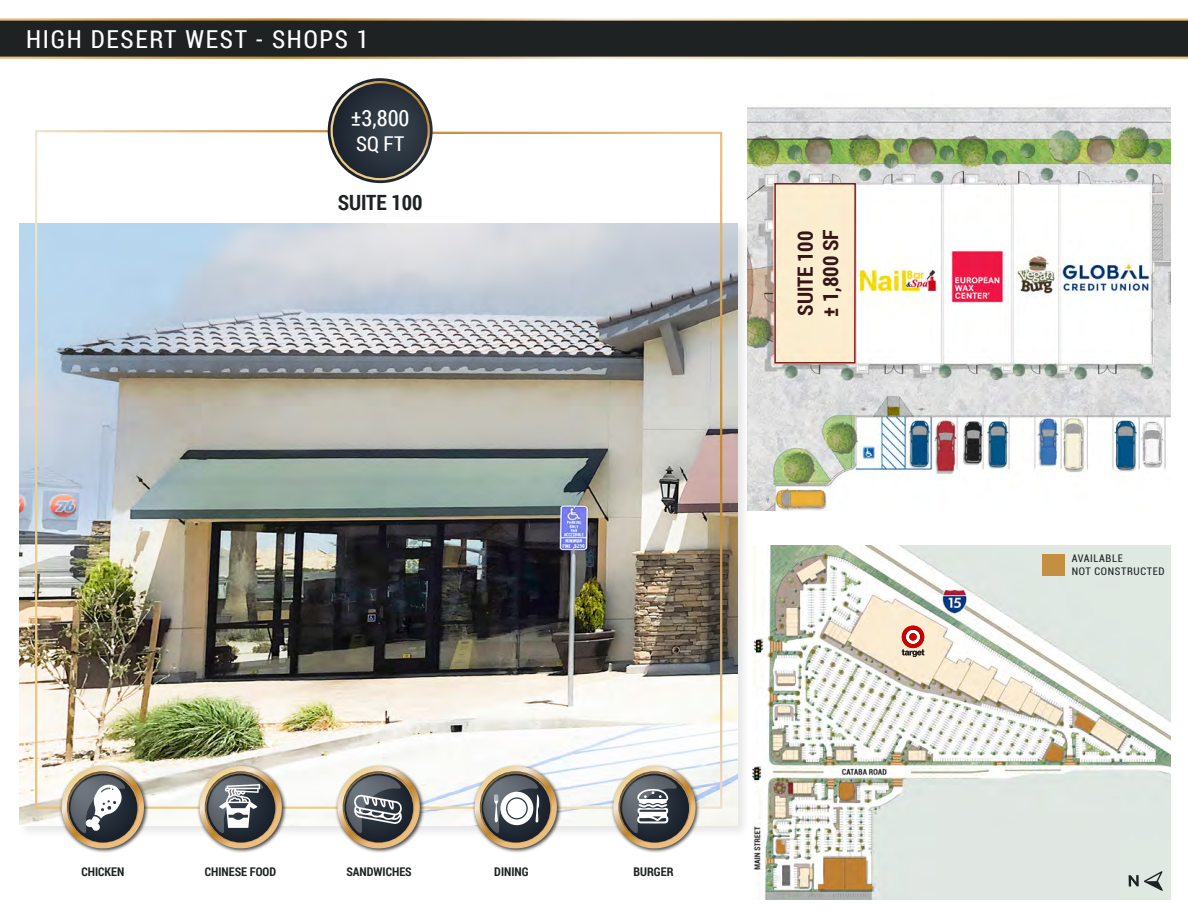
<style>
.page{position:relative;width:1188px;height:918px;background:#fff}
.page>*{position:absolute;margin:0;border:0;box-sizing:border-box;transform-origin:0 0}
.t1{font:24.75px "Roboto Condensed";letter-spacing:.07em;color:#fff}
.t2{font:22.35px "Roboto Condensed";color:#fff}
.t3{font:700 21px "Roboto Condensed";color:#351515}
.t4{font:700 21px "Roboto Condensed";color:#1e2223}
.t5{font:20.4px "Roboto Condensed";color:#fff}
.t6{font:700 12px "Roboto Condensed";color:#1e2223}
.t7{font:condensed 10.5px "Roboto";letter-spacing:.06em;color:#1e2223}
</style>
<div class="page">
<svg style="left:0;top:18px;width:1188px;height:41px;background:#363530"></svg>
<img style="left:748px;top:107px;width:423px;height:404px">
<div style="left:774px;top:183px;width:82px;height:181px;border:1px solid #851013"></div>
<div style="left:16px;top:220px;width:734px;height:619px;background:#000;opacity:.1"></div>
<img style="left:20px;top:224px;width:718px;height:602px">
<img style="left:34px;top:129px;width:689px;height:681px">
<img style="left:753px;top:545px;width:418px;height:355px">
<img style="left:58px;top:763px;width:92px;height:90px">
<img style="left:609px;top:763px;width:93px;height:90px">
<img style="left:196px;top:763px;width:92px;height:90px">
<img style="left:334px;top:763px;width:92px;height:90px">
<img style="left:471px;top:763px;width:92px;height:90px">
<svg style="left:613px;top:766px;width:83px;height:82px"></svg>
<svg style="left:200px;top:766px;width:82px;height:82px"></svg>
<svg style="left:62px;top:766px;width:82px;height:82px"></svg>
<svg style="left:475px;top:766px;width:82px;height:82px"></svg>
<div style="left:507px;top:799px;width:19px;height:19px;background:#fff;border-radius:50%"></div>
<svg style="left:337px;top:766px;width:83px;height:82px"></svg>
<svg style="left:1129px;top:871px;width:34px;height:20px"></svg>
<div style="left:1042px;top:554px;width:23px;height:21px;background:#c38f41"></div>
<svg style="left:902px;top:626px;width:22px;height:31px"></svg>
<svg style="left:328px;top:78px;width:105px;height:105px;background:#343b41"></svg>
<div style="left:331px;top:81px;width:99px;height:99px;border:2px solid #fff;border-radius:50%"></div>
<p class="t1" style="left:26px;top:22px;width:344px">HIGH DESERT WEST - SHOPS 1</p>
<p class="t2" style="left:351px;top:103px;width:60px">±3,800</p>
<p class="t5" style="left:356px;top:129px;width:49px">SQ FT</p>
<p class="t4" style="left:338px;top:188px;width:86px">SUITE 100</p>
<p class="t3" style="left:791px;top:316px;width:86px;rotate:-90deg">SUITE 100</p>
<p class="t3" style="left:816px;top:317px;width:89px;rotate:-90deg">± 1,800 SF</p>
<p class="t6" style="left:81px;top:863px;width:44px">CHICKEN</p>
<p class="t6" style="left:205px;top:863px;width:73px">CHINESE FOOD</p>
<p class="t6" style="left:346px;top:863px;width:67px">SANDWICHES</p>
<p class="t6" style="left:494px;top:863px;width:36px">DINING</p>
<p class="t6" style="left:634px;top:863px;width:41px">BURGER</p>
<p class="t7" style="left:1072px;top:551px;width:53px">AVAILABLE</p>
<p class="t7" style="left:1072px;top:564px;width:94px">NOT CONSTRUCTED</p>
</div>
